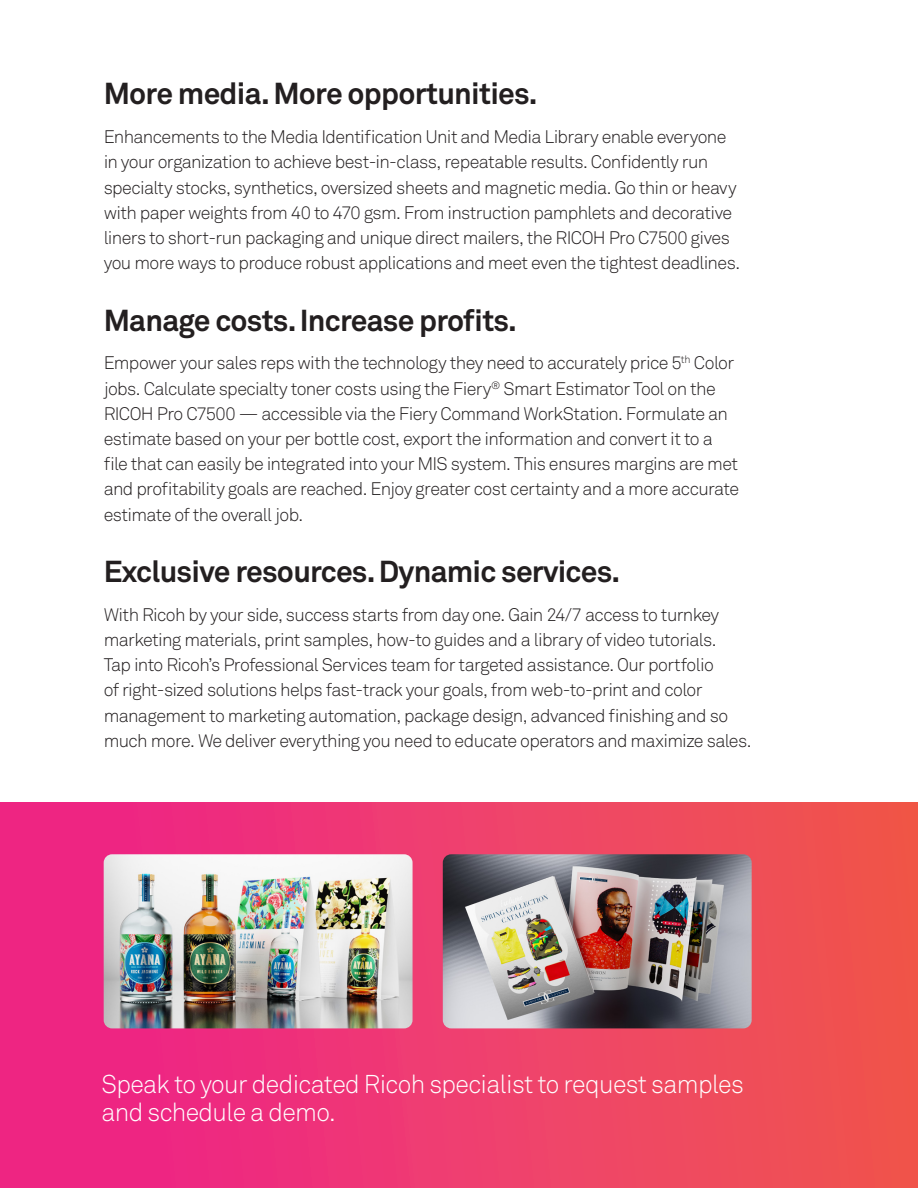
<style>
.page{position:relative;width:918px;height:1188px;background:#fff}
.page>*{position:absolute;margin:0;border:0;box-sizing:border-box;transform-origin:0 0}
.t1{font:700 30px "Akkurat Pro";letter-spacing:-.025em;color:#231f20}
.t2{font:300 25.5px/28px "Akkurat Pro";letter-spacing:-.025em;color:#fff}
.t3{font:300 18px/25.2px "Akkurat Pro";letter-spacing:-.035em;color:#231f20}
</style>
<div class="page">
<div style="left:0;top:802px;width:918px;height:386px;background:linear-gradient(to right,#ee218c,#ef584e)"></div>
<img style="left:443px;top:854px;width:309px;height:174px">
<img style="left:104px;top:854px;width:309px;height:174px">
<h1 class="t1" style="left:104px;top:75px;width:436px">More media. More opportunities.</h1>
<p class="t3" style="left:104px;top:124px;width:638px">Enhancements to the Media Identification Unit and Media Library enable everyone in your organization to achieve best-in-class, repeatable results. Confidently run specialty stocks, synthetics, oversized sheets and magnetic media. Go thin or heavy with paper weights from 40 to 470 gsm. From instruction pamphlets and decorative liners to short-run packaging and unique direct mailers, the RICOH Pro C7500 gives you more ways to produce robust applications and meet even the tightest deadlines.</p>
<h1 class="t1" style="left:104px;top:302px;width:415px">Manage costs. Increase profits.</h1>
<p class="t3" style="left:104px;top:351px;width:637px">Empower your sales reps with the technology they need to accurately price 5<sup>th</sup> Color jobs. Calculate specialty toner costs using the Fiery<sup>®</sup> Smart Estimator Tool on the RICOH Pro C7500 — accessible via the Fiery Command WorkStation. Formulate an estimate based on your per bottle cost, export the information and convert it to a file that can easily be integrated into your MIS system. This ensures margins are met and profitability goals are reached. Enjoy greater cost certainty and a more accurate estimate of the overall job.</p>
<h1 class="t1" style="left:104px;top:553px;width:518px">Exclusive resources. Dynamic services.</h1>
<p class="t3" style="left:104px;top:602px;width:649px">With Ricoh by your side, success starts from day one. Gain 24/7 access to turnkey marketing materials, print samples, how-to guides and a library of video tutorials.<br>Tap into Ricoh’s Professional Services team for targeted assistance. Our portfolio<br>of right-sized solutions helps fast-track your goals, from web-to-print and color management to marketing automation, package design, advanced finishing and so much more. We deliver everything you need to educate operators and maximize sales.</p>
<h2 class="t2" style="left:102px;top:1070px;width:644px">Speak to your dedicated Ricoh specialist to request samples and schedule a demo.</h2>
</div>
